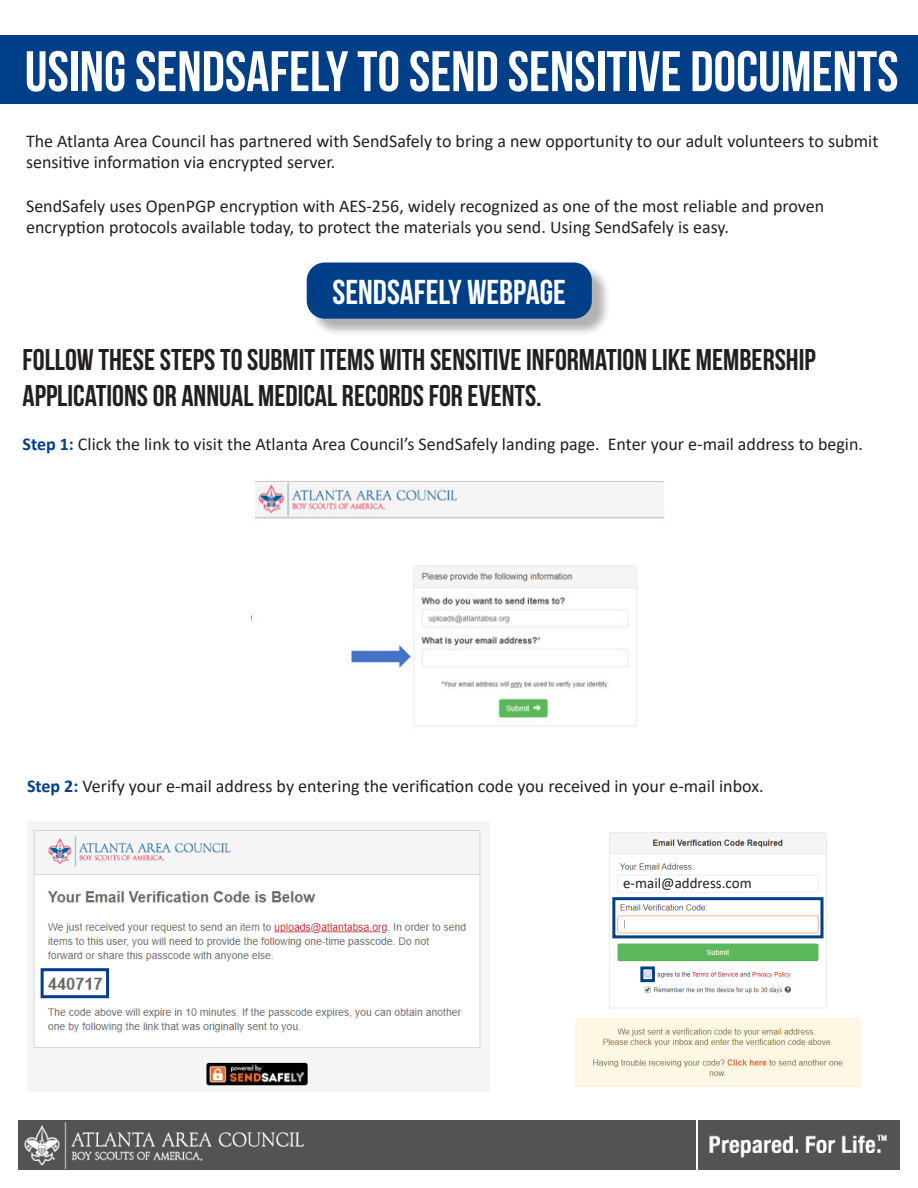
<style>
.page{position:relative;width:918px;height:1188px;background:#fff}
.page>*{position:absolute;margin:0;border:0;box-sizing:border-box;transform-origin:0 0}
.t1{font:700 57px "Bebas Neue";color:#fff}
.t2{font:700 34.5px "Bebas Neue";color:#fff}
.t3{font:700 30px/36px "Bebas Neue";color:#231f20}
.t4{font:18px/21.6px "Calibri";color:#231f20}
.t5{font:15px "Calibri";color:#231f20}
.s1{font-weight:700;color:#003f87}
</style>
<div class="page">
<div style="left:18px;top:1120px;width:677px;height:50px;background:#515354"></div>
<div style="left:699px;top:1120px;width:201px;height:50px;background:#515354"></div>
<img style="left:24px;top:1122px;width:280px;height:47px">
<img style="left:709px;top:1134px;width:178px;height:24px">
<div style="left:0;top:35px;width:918px;height:69px;background:#003f87"></div>
<img style="left:251px;top:481px;width:413px;height:245px">
<img style="left:33px;top:829px;width:448px;height:257px">
<img style="left:575px;top:832px;width:286px;height:255px">
<div style="left:621px;top:878px;width:104px;height:14px;background:#fff"></div>
<div style="left:41px;top:968px;width:68px;height:30px;border:3px solid #003f87"></div>
<div style="left:612px;top:897px;width:212px;height:41px;border:3px solid #003f87"></div>
<div style="left:640px;top:966px;width:15px;height:16px;border:3px solid #003f87"></div>
<div style="left:309px;top:265px;width:302px;height:73px;background:#231f20;opacity:.35"></div>
<div style="left:307px;top:263px;width:285px;height:56px;background:#003f87;border-radius:18px"></div>
<p class="t1" style="left:25px;top:40px;width:875px">USING SENDSAFELY TO SEND SENSITIVE DOCUMENTS</p>
<p class="t4" style="left:26px;top:130px;width:854px">The Atlanta Area Council has partnered with SendSafely to bring a new opportunity to our adult volunteers to submit sensitive information via encrypted server.</p>
<p class="t4" style="left:26px;top:194px;width:800px">SendSafely uses OpenPGP encryption with AES-256, widely recognized as one of the most reliable and proven encryption protocols available today, to protect the materials you send. Using SendSafely is easy.</p>
<p class="t2" style="left:333px;top:273px;width:235px">SENDSAFELY WEBPAGE</p>
<p class="t3" style="left:22px;top:342px;width:795px">FOLLOW THESE STEPS TO SUBMIT ITEMS WITH SENSITIVE INFORMATION LIKE MEMBERSHIP<br>APPLICATIONS OR ANNUAL MEDICAL RECORDS FOR EVENTS.</p>
<p class="t4" style="left:22px;top:432px;width:842px"><span class="s1">Step 1:</span> Click the link to visit the Atlanta Area Council’s SendSafely landing page. Enter your e-mail address to begin.</p>
<p class="t4" style="left:27px;top:775px;width:738px"><span class="s1">Step 2:</span> Verify your e-mail address by entering the verification code you received in your e-mail inbox.</p>
<p class="t5" style="left:623px;top:873px;width:130px">e-mail@address.com</p>
</div>
